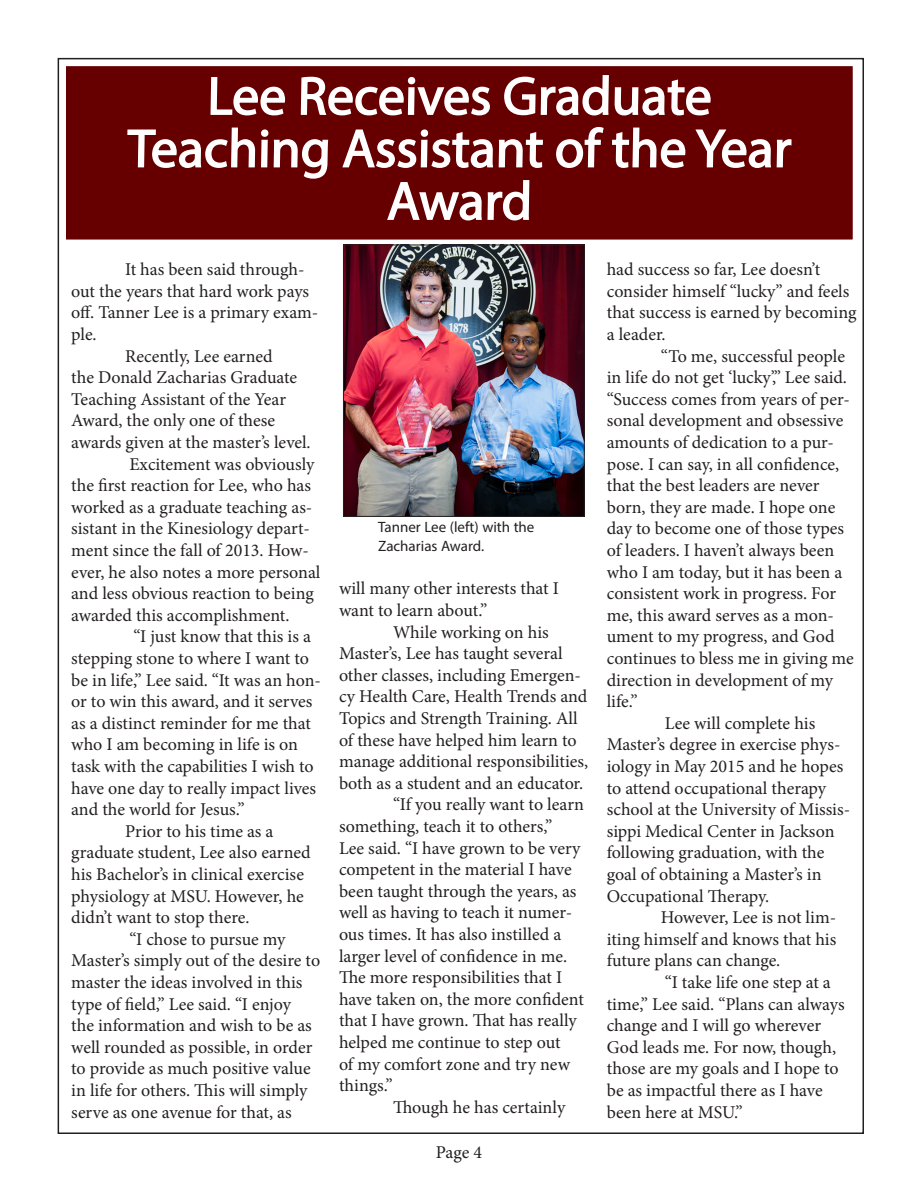
<style>
.page{position:relative;width:918px;height:1188px;background:#fff}
.page>*{position:absolute;margin:0;border:0;box-sizing:border-box;transform-origin:0 0}
.t1{font:54px/52.5px "Myriad Pro";color:#fff;text-align:center}
.t2{font:18px/21.6px "Minion Pro";letter-spacing:-.005em;color:#231f20}
.Cutline__Photo_Capti{font:15px/19.5px "Myriad Pro";color:#231f20}
</style>
<div class="page">
<div style="left:65px;top:65px;width:789px;height:175px;background:#600"></div>
<svg style="left:127px;top:57px;width:665px;height:330px"></svg>
<div style="left:64px;top:65px;width:790px;height:176px;border:2px solid #fff"></div>
<img style="left:345px;top:247px;width:237px;height:268px">
<div style="left:343px;top:245px;width:241px;height:272px;border:1px solid #231f20"></div>
<p class="t1" style="left:207px;top:69px;width:507px">Lee Receives Graduate</p>
<p class="t1" style="left:128px;top:121px;width:666px">Teaching Assistant of the Year<br>Award</p>
<p class="t2" style="left:71px;top:259px;width:248px;text-indent:54px">It has been said through&shy;out the years that hard work pays off. Tanner Lee is a primary exam&shy;ple.</p>
<p class="t2" style="left:71px;top:345px;width:241px;text-indent:54px">Recently, Lee earned<br>the Donald Zacharias Graduate<br>Teaching Assistant of the Year<br>Award, the only one of these awards given at the master’s level.</p>
<p class="t2" style="left:71px;top:453px;width:251px;text-indent:58px">Excitement was obviously the first reaction for Lee, who has worked as a graduate teaching as&shy;sistant in the Kinesiology depart&shy;ment since the fall of 2013. How&shy;ever, he also notes a more personal and less obvious reaction to being awarded this accomplishment.</p>
<p class="t2" style="left:71px;top:626px;width:251px;text-indent:62px">“I just know that this is a stepping stone to where I want to be in life,” Lee said. “It was an hon&shy;or to win this award, and it serves as a distinct reminder for me that who I am becoming in life is on task with the capabilities I wish to have one day to really impact lives and the world for Jesus.”</p>
<p class="t2" style="left:71px;top:820px;width:241px;text-indent:54px">Prior to his time as a graduate student, Lee also earned his Bachelor’s in clinical exercise physiology at MSU. However, he didn’t want to stop there.</p>
<p class="t2" style="left:71px;top:928px;width:250px;text-indent:58px">“I chose to pursue my<br>Master’s simply out of the desire to master the ideas involved in this type of field,” Lee said. “I enjoy<br>the information and wish to be as well rounded as possible, in order to provide as much positive value in life for others. This will simply serve as one avenue for that, as</p>
<p class="Cutline__Photo_Capti" style="left:378px;top:517px;width:158px">Tanner Lee (left) with the<br>Zacharias Award.</p>
<p class="t2" style="left:339px;top:578px;width:221px">will many other interests that I want to learn about.”</p>
<p class="t2" style="left:339px;top:621px;width:251px;text-indent:54px">While working on his<br>Master’s, Lee has taught several other classes, including Emergen&shy;cy Health Care, Health Trends and<br>Topics and Strength Training. All of these have helped him learn to manage additional responsibilities, both as a student and an educator.</p>
<p class="t2" style="left:339px;top:794px;width:246px;text-indent:54px">“If you really want to learn something, teach it to others,”<br>Lee said. “I have grown to be very competent in the material I have been taught through the years, as well as having to teach it numer&shy;ous times. It has also instilled a larger level of confidence in me.<br>The more responsibilities that I have taken on, the more confident that I have grown. That has really helped me continue to step out<br>of my comfort zone and try new things.”</p>
<p class="t2" style="left:393px;top:1096px;width:174px">Though he has certainly</p>
<p class="t2" style="left:436px;top:1142px;width:48px">Page 4</p>
<p class="t2" style="left:607px;top:259px;width:251px">had success so far, Lee doesn’t consider himself “lucky” and feels that success is earned by becoming a leader.</p>
<p class="t2" style="left:607px;top:345px;width:249px;text-indent:54px">“To me, successful people in life do not get ‘lucky’,” Lee said. “Success comes from years of per&shy;sonal development and obsessive amounts of dedication to a pur&shy;pose. I can say, in all confidence, that the best leaders are never born, they are made. I hope one day to become one of those types of leaders. I haven’t always been who I am today, but it has been a consistent work in progress. For me, this award serves as a mon&shy;ument to my progress, and God continues to bless me in giving me direction in development of my life.”</p>
<p class="t2" style="left:607px;top:712px;width:245px;text-indent:58px">Lee will complete his<br>Master’s degree in exercise phys&shy;iology in May 2015 and he hopes to attend occupational therapy school at the University of Missis&shy;sippi Medical Center in Jackson following graduation, with the goal of obtaining a Master’s in<br>Occupational Therapy.</p>
<p class="t2" style="left:607px;top:907px;width:231px;text-align:justify;text-indent:54px">However, Lee is not lim&shy;iting himself and knows that his future plans can change.</p>
<p class="t2" style="left:607px;top:972px;width:239px;text-indent:58px">“I take life one step at a time,” Lee said. “Plans can always change and I will go wherever<br>God leads me. For now, though, those are my goals and I hope to be as impactful there as I have been here at MSU.”</p>
</div>
